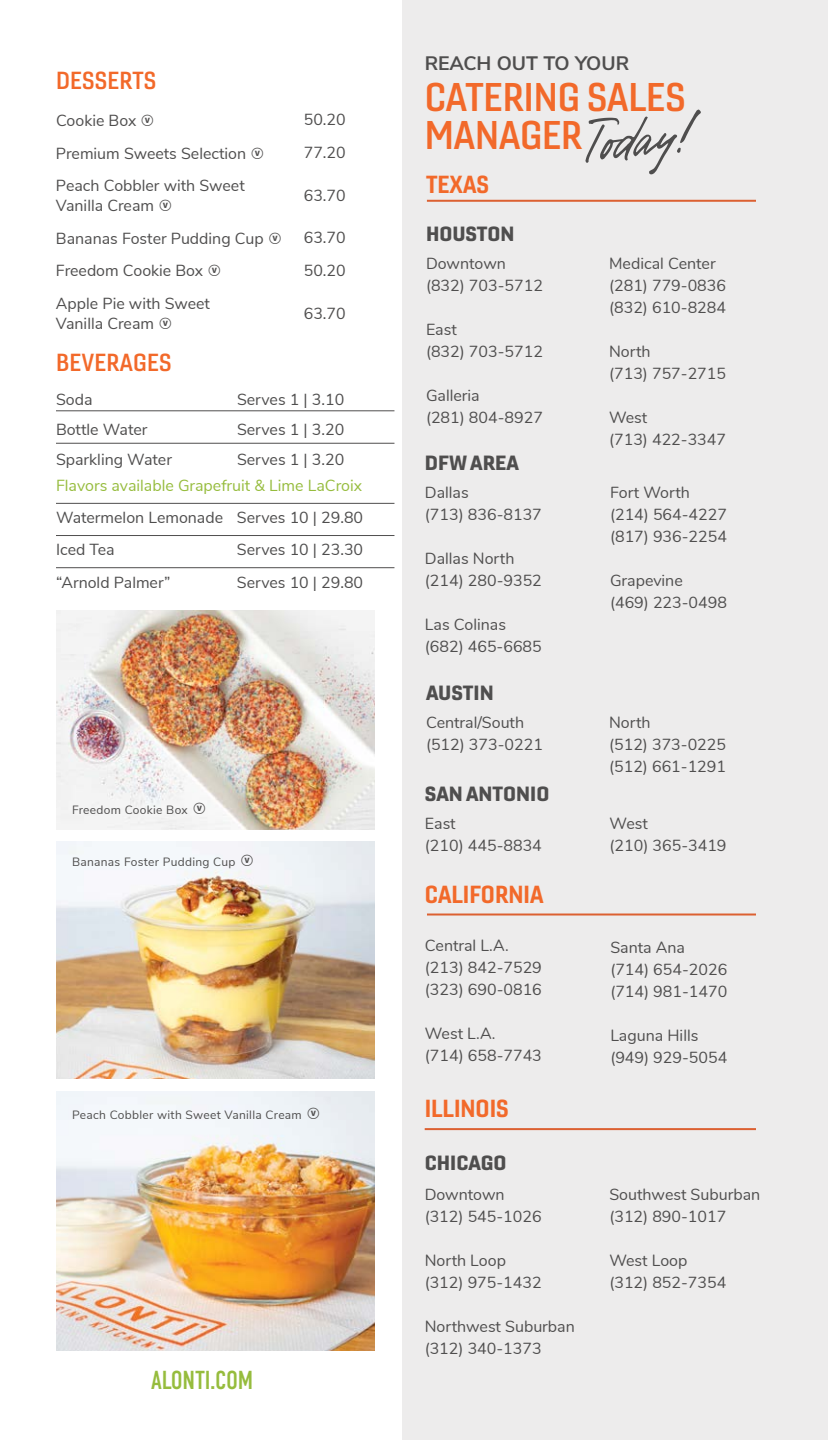
<style>
.page{position:relative;width:828px;height:1440px;background:#fff}
.page>*{position:absolute;margin:0;border:0;box-sizing:border-box;transform-origin:0 0}
.t1{font:66.8px "Gentlemens Script";color:#4f4e4e}
.t2{font:39px/38px "Gineso Nor Dem";color:#f2692a}
.t3{font:26px "DIN Condensed";letter-spacing:-.01em;color:#96bc3d}
.t4{font:24px "Gineso Nor Bol";color:#f2692a}
.t5{font:24px "Gineso Nor Dem";letter-spacing:.01em;color:#f2692a}
.t6{font:900 expanded 20px "Gineso";color:#4f4e4e}
.t7{font:700 19.4px "Nunito Sans";color:#4f4e4e}
.t8{font:16px/22px "Nunito";color:#4f4e4e}
.t9{font:16px/20px "Nunito Sans";color:#4f4e4e}
.t10{font:16px "Nunito Sans";color:#96bc3d}
.t11{font:12px "Nunito Sans";letter-spacing:.025em;color:#4f4e4e}
.s1{font-family:"Alonti";font-size:20px}
</style>
<div class="page">
<hr style="left:56px;top:410px;width:181px;height:1px;background:#4f4e4e">
<hr style="left:237px;top:410px;width:157px;height:1px;background:#4f4e4e">
<hr style="left:56px;top:443px;width:181px;height:1px;background:#4f4e4e">
<hr style="left:237px;top:443px;width:157px;height:1px;background:#4f4e4e">
<hr style="left:56px;top:503px;width:181px;height:1px;background:#4f4e4e">
<hr style="left:237px;top:503px;width:157px;height:1px;background:#4f4e4e">
<hr style="left:56px;top:535px;width:181px;height:1px;background:#4f4e4e">
<hr style="left:237px;top:535px;width:157px;height:1px;background:#4f4e4e">
<hr style="left:56px;top:567px;width:181px;height:1px;background:#4f4e4e">
<hr style="left:237px;top:567px;width:157px;height:1px;background:#4f4e4e">
<div style="left:402px;top:0;width:426px;height:1440px;background:#edecec"></div>
<hr style="left:427px;top:200px;width:329px;height:2px;background:#dc6031">
<hr style="left:425px;top:1128px;width:331px;height:2px;background:#dc6031">
<hr style="left:427px;top:914px;width:329px;height:2px;background:#dc6031">
<img style="left:56px;top:611px;width:318px;height:218px">
<img style="left:56px;top:842px;width:318px;height:237px">
<img style="left:56px;top:1092px;width:318px;height:259px">
<h3 class="t5" style="left:56px;top:66px;width:102px">DESSERTS</h3>
<p class="t9" style="left:56px;top:109px;width:109px">Cookie Box<span class="s1">v</span></p>
<p class="t9" style="left:304px;top:109px;width:43px">50.20</p>
<p class="t9" style="left:56px;top:142px;width:219px">Premium Sweets Selection<span class="s1">v</span></p>
<p class="t9" style="left:304px;top:142px;width:43px">77.20</p>
<p class="t9" style="left:56px;top:174px;width:190px">Peach Cobbler with Sweet<br>Vanilla Cream<span class="s1">v</span></p>
<p class="t9" style="left:304px;top:184px;width:43px">63.70</p>
<p class="t9" style="left:56px;top:221px;width:291px;line-height:32.8px">Bananas Foster Pudding Cup<span class="s1">v</span> 63.70<br>Freedom Cookie Box<span class="s1">v</span></p>
<p class="t9" style="left:304px;top:260px;width:43px">50.20</p>
<p class="t9" style="left:56px;top:292px;width:156px">Apple Pie with Sweet<br>Vanilla Cream<span class="s1">v</span></p>
<p class="t9" style="left:304px;top:302px;width:43px">63.70</p>
<h3 class="t5" style="left:56px;top:347px;width:117px">BEVERAGES</h3>
<p class="t9" style="left:56px;top:388px;width:38px">Soda</p>
<p class="t9" style="left:237px;top:388px;width:109px">Serves 1 | 3.10</p>
<p class="t9" style="left:56px;top:419px;width:93px">Bottle Water</p>
<p class="t9" style="left:237px;top:419px;width:109px">Serves 1 | 3.20</p>
<p class="t9" style="left:56px;top:449px;width:118px">Sparkling Water</p>
<p class="t9" style="left:237px;top:449px;width:109px">Serves 1 | 3.20</p>
<p class="t10" style="left:56px;top:474px;width:308px">Flavors available Grapefruit &amp; Lime LaCroix</p>
<p class="t9" style="left:56px;top:501px;width:309px;line-height:32.2px">Watermelon Lemonade Serves 10 | 29.80<br>Iced Tea</p>
<p class="t9" style="left:237px;top:539px;width:128px">Serves 10 | 23.30</p>
<p class="t9" style="left:56px;top:571px;width:116px">“Arnold Palmer”</p>
<p class="t9" style="left:237px;top:571px;width:128px">Serves 10 | 29.80</p>
<p class="t11" style="left:72px;top:801px;width:145px">Freedom Cookie Box<span class="s1">v</span></p>
<p class="t11" style="left:72px;top:853px;width:193px">Bananas Foster Pudding Cup<span class="s1">v</span></p>
<p class="t11" style="left:72px;top:1106px;width:259px">Peach Cobbler with Sweet Vanilla Cream<span class="s1">v</span></p>
<h3 class="t3" style="left:151px;top:1365px;width:104px">ALONTI.COM</h3>
<p class="t7" style="left:425px;top:49px;width:206px">REACH OUT TO YOUR</p>
<h1 class="t1" style="left:574px;top:109px;width:116px;rotate:-6deg">Today!</h1>
<h2 class="t2" style="left:425px;top:77px;width:262px">CATERING SALES<br>MANAGER</h2>
<h3 class="t4" style="left:426px;top:169px;width:64px">TEXAS</h3>
<p class="t6" style="left:426px;top:221px;width:90px">HOUSTON</p>
<p class="t8" style="left:426px;top:252px;width:118px">Downtown (832) 703-5712</p>
<p class="t8" style="left:426px;top:318px;width:118px">East<br>(832) 703-5712</p>
<p class="t8" style="left:426px;top:384px;width:118px">Galleria<br>(281) 804-8927</p>
<p class="t6" style="left:425px;top:450px;width:96px">DFW AREA</p>
<p class="t8" style="left:425px;top:481px;width:118px">Dallas<br>(713) 836-8137</p>
<p class="t8" style="left:425px;top:547px;width:118px">Dallas North (214) 280-9352</p>
<p class="t8" style="left:425px;top:613px;width:118px">Las Colinas (682) 465-6685</p>
<p class="t6" style="left:426px;top:680px;width:69px">AUSTIN</p>
<p class="t8" style="left:426px;top:711px;width:118px">Central/South (512) 373-0221</p>
<p class="t6" style="left:425px;top:781px;width:126px">SAN ANTONIO</p>
<p class="t8" style="left:425px;top:812px;width:118px">East<br>(210) 445-8834</p>
<h3 class="t4" style="left:425px;top:879px;width:120px">CALIFORNIA</h3>
<p class="t8" style="left:425px;top:934px;width:118px">Central L.A. (213) 842-7529 (323) 690-0816</p>
<p class="t8" style="left:425px;top:1022px;width:118px">West L.A.<br>(714) 658-7743</p>
<h3 class="t4" style="left:425px;top:1093px;width:85px">ILLINOIS</h3>
<p class="t6" style="left:425px;top:1150px;width:83px">CHICAGO</p>
<p class="t8" style="left:425px;top:1183px;width:118px">Downtown (312) 545-1026</p>
<p class="t8" style="left:425px;top:1249px;width:118px">North Loop (312) 975-1432</p>
<p class="t8" style="left:425px;top:1315px;width:152px">Northwest Suburban (312) 340-1373</p>
<p class="t8" style="left:609px;top:252px;width:118px">Medical Center (281) 779-0836 (832) 610-8284</p>
<p class="t8" style="left:609px;top:340px;width:118px">North<br>(713) 757-2715</p>
<p class="t8" style="left:609px;top:406px;width:118px">West<br>(713) 422-3347</p>
<p class="t8" style="left:610px;top:481px;width:118px">Fort Worth (214) 564-4227 (817) 936-2254</p>
<p class="t8" style="left:610px;top:569px;width:118px">Grapevine<br>(469) 223-0498</p>
<p class="t8" style="left:609px;top:711px;width:118px">North<br>(512) 373-0225 (512) 661-1291</p>
<p class="t8" style="left:610px;top:812px;width:118px">West<br>(210) 365-3419</p>
<p class="t8" style="left:610px;top:936px;width:118px">Santa Ana (714) 654-2026 (714) 981-1470</p>
<p class="t8" style="left:610px;top:1024px;width:118px">Laguna Hills (949) 929-5054</p>
<p class="t8" style="left:609px;top:1183px;width:152px">Southwest Suburban (312) 890-1017</p>
<p class="t8" style="left:609px;top:1249px;width:118px">West Loop (312) 852-7354</p>
</div>
